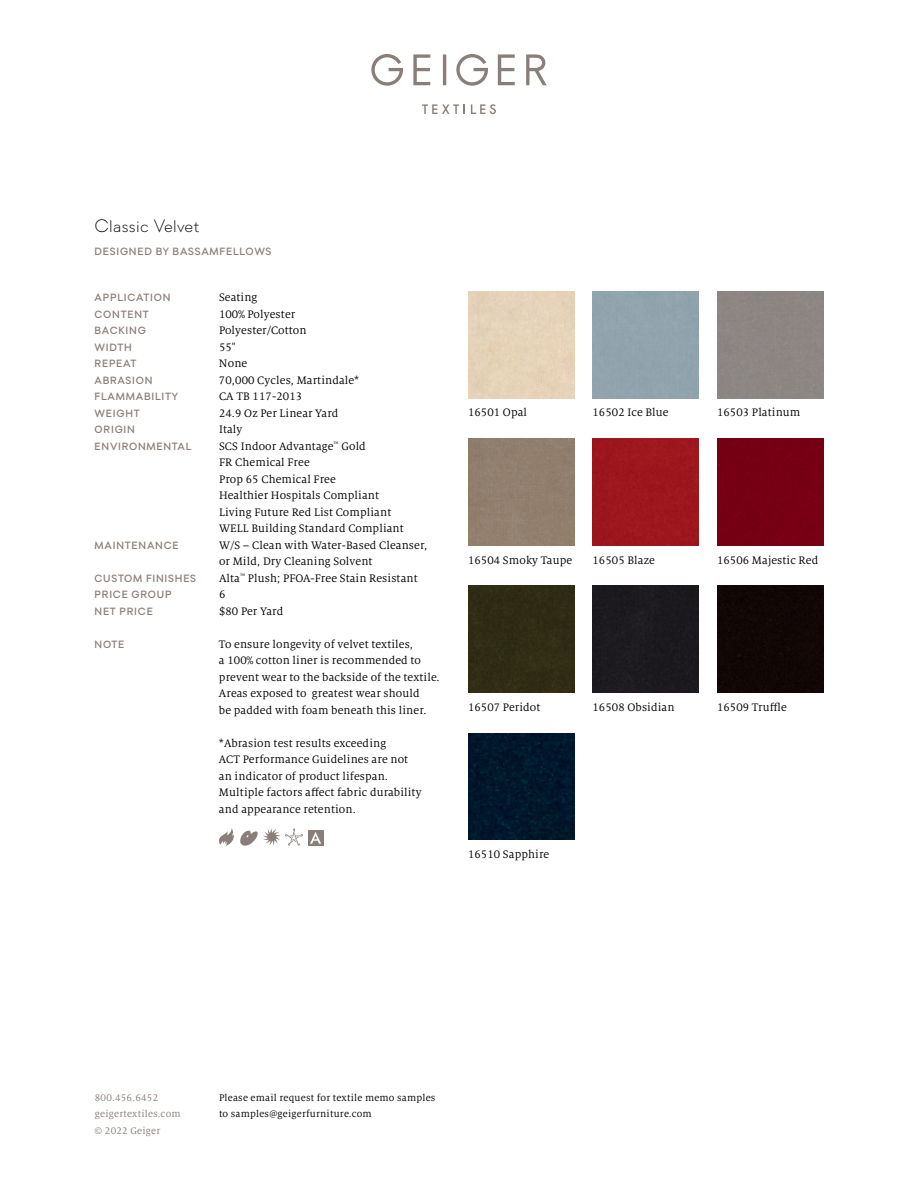
<style>
.page{position:relative;width:918px;height:1188px;background:#fff}
.page>*{position:absolute;margin:0;border:0;box-sizing:border-box;transform-origin:0 0}
.t1{font:300 18px "Soin Sans Pro";letter-spacing:.02em;color:#000}
.t2{font:12px/16.5px "Milo Serif Pro";letter-spacing:.01em;color:#000}
.t3{font:500 10.5px "Soin Sans Pro";letter-spacing:.075em;color:#897e79}
.t4{font:10.5px/16.5px "Milo Serif Pro";letter-spacing:.02em;color:#000}
.t5{font:10.5px/16.5px "Milo Serif Pro";letter-spacing:.02em;color:#897e79}
</style>
<div class="page">
<svg style="left:471px;top:104px;width:25px;height:10px"></svg>
<svg style="left:422px;top:104px;width:43px;height:10px"></svg>
<svg style="left:371px;top:54px;width:176px;height:32px"></svg>
<div style="left:308px;top:830px;width:15px;height:16px;background:#897e79"></div>
<svg style="left:310px;top:832px;width:11px;height:12px"></svg>
<svg style="left:219px;top:828px;width:15px;height:18px"></svg>
<svg style="left:240px;top:828px;width:63px;height:18px"></svg>
<div style="left:468px;top:439px;width:106px;height:106px;background:#917f6d"></div>
<div style="left:468px;top:586px;width:106px;height:106px;background:#2f2c14"></div>
<img style="left:468px;top:733px;width:106px;height:107px">
<div style="left:592px;top:439px;width:107px;height:106px;background:#9d171d"></div>
<div style="left:592px;top:586px;width:107px;height:106px;background:#1c1a1e"></div>
<div style="left:717px;top:586px;width:107px;height:106px;background:#110705"></div>
<div style="left:717px;top:439px;width:107px;height:106px;background:#760014"></div>
<h1 class="t1" style="left:94px;top:215px;width:106px">Classic Velvet</h1>
<p class="t3" style="left:95px;top:245px;width:178px">DESIGNED BY BASSAMFELLOWS</p>
<p class="t3" style="left:95px;top:291px;width:77px">APPLICATION</p>
<p class="t2" style="left:219px;top:289px;width:40px">Seating</p>
<p class="t3" style="left:95px;top:308px;width:56px">CONTENT</p>
<p class="t2" style="left:219px;top:306px;width:78px">100% Polyester</p>
<p class="t3" style="left:95px;top:324px;width:53px">BACKING</p>
<p class="t2" style="left:219px;top:322px;width:89px">Polyester/Cotton</p>
<p class="t3" style="left:95px;top:341px;width:39px">WIDTH</p>
<p class="t2" style="left:219px;top:339px;width:18px">55"</p>
<p class="t3" style="left:95px;top:357px;width:43px">REPEAT</p>
<p class="t2" style="left:219px;top:355px;width:30px">None</p>
<p class="t3" style="left:95px;top:374px;width:60px">ABRASION</p>
<p class="t2" style="left:219px;top:372px;width:142px">70,000 Cycles, Martindale*</p>
<p class="t3" style="left:95px;top:390px;width:85px">FLAMMABILITY</p>
<p class="t2" style="left:219px;top:388px;width:85px">CA TB 117-2013</p>
<p class="t3" style="left:95px;top:407px;width:47px">WEIGHT</p>
<p class="t2" style="left:219px;top:405px;width:121px">24.9 Oz Per Linear Yard</p>
<p class="t3" style="left:95px;top:423px;width:42px">ORIGIN</p>
<p class="t2" style="left:219px;top:421px;width:25px">Italy</p>
<p class="t3" style="left:95px;top:440px;width:99px">ENVIRONMENTAL</p>
<p class="t2" style="left:219px;top:438px;width:186px">SCS Indoor Advantage<sup>™</sup> Gold<br>FR Chemical Free<br>Prop 65 Chemical Free<br>Healthier Hospitals Compliant<br>Living Future Red List Compliant<br>WELL Building Standard Compliant</p>
<p class="t3" style="left:95px;top:539px;width:86px">MAINTENANCE</p>
<p class="t2" style="left:219px;top:537px;width:210px">W/S – Clean with Water-Based Cleanser, or Mild, Dry Cleaning Solvent</p>
<p class="t3" style="left:95px;top:572px;width:103px">CUSTOM FINISHES</p>
<p class="t2" style="left:219px;top:570px;width:200px">Alta<sup>™</sup> Plush; PFOA-Free Stain Resistant</p>
<p class="t3" style="left:95px;top:588px;width:79px">PRICE GROUP</p>
<p class="t2" style="left:219px;top:586px;width:8px">6</p>
<p class="t3" style="left:95px;top:605px;width:60px">NET PRICE</p>
<p class="t2" style="left:219px;top:603px;width:66px">$80 Per Yard</p>
<p class="t3" style="left:95px;top:638px;width:31px">NOTE</p>
<p class="t2" style="left:219px;top:636px;width:222px">To ensure longevity of velvet textiles,<br>a 100% cotton liner is recommended to prevent wear to the backside of the textile.<br>Areas exposed to greatest wear should<br>be padded with foam beneath this liner.</p>
<p class="t2" style="left:219px;top:735px;width:204px">*Abrasion test results exceeding<br>ACT Performance Guidelines are not an indicator of product lifespan.<br>Multiple factors affect fabric durability and appearance retention.</p>
<p class="t2" style="left:468px;top:404px;width:61px">16501 Opal</p>
<p class="t2" style="left:592px;top:404px;width:78px">16502 Ice Blue</p>
<p class="t2" style="left:717px;top:404px;width:85px">16503 Platinum</p>
<p class="t2" style="left:468px;top:552px;width:106px">16504 Smoky Taupe</p>
<p class="t2" style="left:592px;top:552px;width:64px">16505 Blaze</p>
<p class="t2" style="left:717px;top:552px;width:103px">16506 Majestic Red</p>
<p class="t2" style="left:468px;top:699px;width:74px">16507 Peridot</p>
<p class="t2" style="left:592px;top:699px;width:84px">16508 Obsidian</p>
<p class="t2" style="left:717px;top:699px;width:71px">16509 Truffle</p>
<p class="t2" style="left:468px;top:846px;width:83px">16510 Sapphire</p>
<p class="t5" style="left:95px;top:1089px;width:88px">800.456.6452 geigertextiles.com © 2022 Geiger</p>
<p class="t4" style="left:219px;top:1089px;width:218px">Please email request for textile memo samples to samples@geigerfurniture.com</p>
</div>
